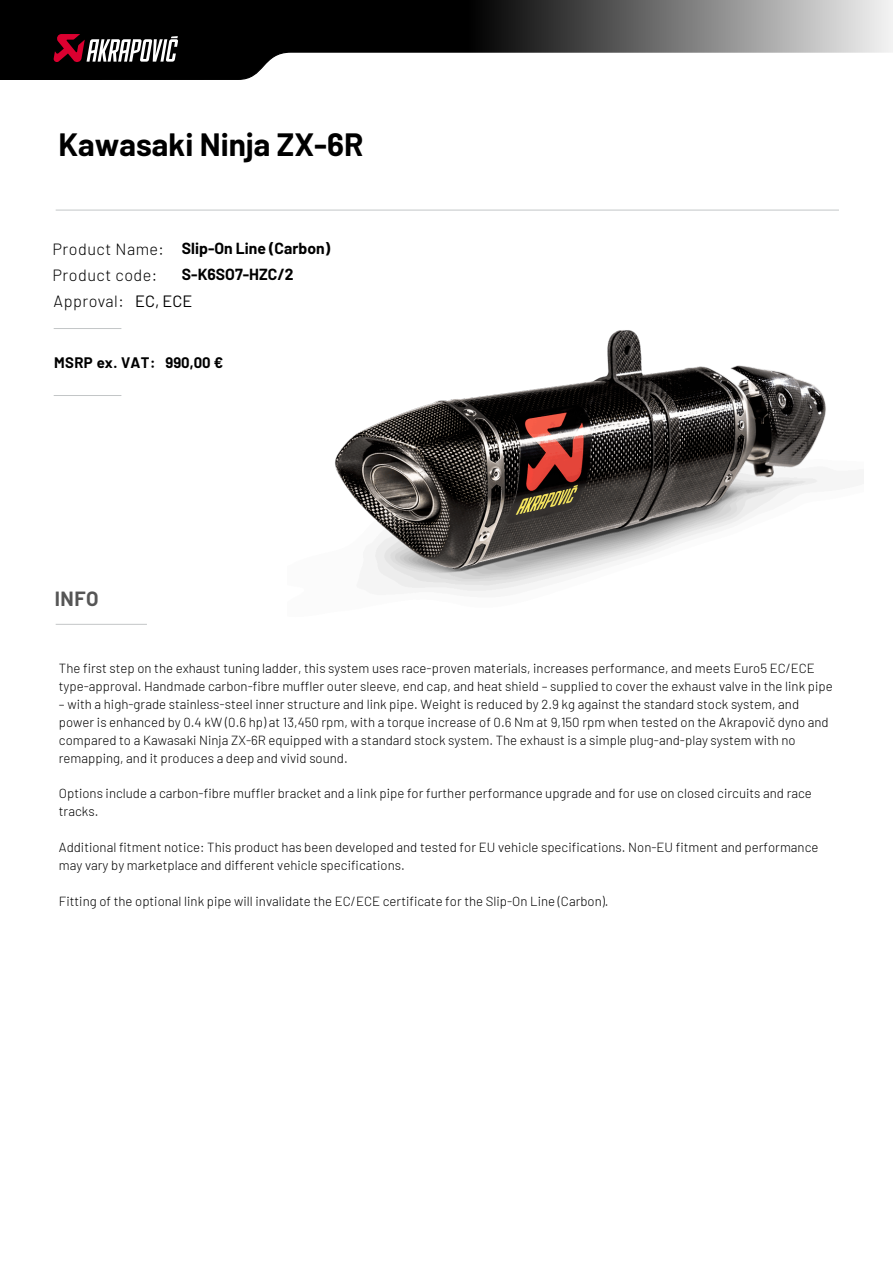
<style>
.page{position:relative;width:893px;height:1263px;background:#fff}
.page>*{position:absolute;margin:0;border:0;box-sizing:border-box;transform-origin:0 0}
.t1{font:700 31.5px "Barlow";color:#000}
.t2{font:700 20.1px "Barlow";color:#565656}
.t3{font:16.35px "Barlow";color:#000}
.t4{font:300 16.2px "Barlow";letter-spacing:.03em;color:#000}
.t5{font:700 15.75px/26.4px "Barlow";color:#000}
.t6{font:700 14.85px "Barlow";letter-spacing:.03em;color:#000}
.t7{font:700 14.85px "Barlow";color:#000}
.t8{font:300 13.2px/18px "Barlow";color:#000}
</style>
<div class="page">
<img style="left:335px;top:330px;width:491px;height:261px">
<svg style="left:0;top:0;width:893px;height:80px"></svg>
<svg style="left:53px;top:34px;width:125px;height:29px"></svg>
<hr style="left:54px;top:328px;width:67px;height:1px;background:#c3c6c7">
<hr style="left:54px;top:395px;width:67px;height:1px;background:#c3c6c7">
<hr style="left:56px;top:624px;width:91px;height:1px;background:#c3c6c7">
<hr style="left:56px;top:210px;width:783px;height:1px;background:#c3c6c7">
<h1 class="t1" style="left:58px;top:125px;width:306px">Kawasaki Ninja ZX-6R</h1>
<p class="t5" style="left:182px;top:234px;width:150px">Slip-On Line (Carbon)<br>S-K6SO7-HZC/2</p>
<p class="t3" style="left:135px;top:291px;width:59px">EC, ECE</p>
<p class="t4" style="left:53px;top:237px;width:113px">Product Name:</p>
<p class="t4" style="left:53px;top:263px;width:106px">Product code:</p>
<p class="t4" style="left:54px;top:290px;width:72px">Approval:</p>
<p class="t6" style="left:54px;top:352px;width:103px">MSRP ex. VAT:</p>
<p class="t7" style="left:165px;top:353px;width:59px">990,00 €</p>
<h2 class="t2" style="left:55px;top:584px;width:45px">INFO</h2>
<p class="t8" style="left:59px;top:658px;width:775px">The first step on the exhaust tuning ladder, this system uses race-proven materials, increases performance, and meets Euro5 EC/ECE type-approval. Handmade carbon-fibre muffler outer sleeve, end cap, and heat shield – supplied to cover the exhaust valve in the link pipe</p>
<p class="t8" style="left:59px;top:694px;width:771px">– with a high-grade stainless-steel inner structure and link pipe. Weight is reduced by 2.9 kg against the standard stock system, and power is enhanced by 0.4 kW (0.6 hp) at 13,450 rpm, with a torque increase of 0.6 Nm at 9,150 rpm when tested on the Akrapovič dyno and compared to a Kawasaki Ninja ZX-6R equipped with a standard stock system. The exhaust is a simple plug-and-play system with no remapping, and it produces a deep and vivid sound.</p>
<p class="t8" style="left:59px;top:784px;width:754px">Options include a carbon-fibre muffler bracket and a link pipe for further performance upgrade and for use on closed circuits and race tracks.</p>
<p class="t8" style="left:59px;top:838px;width:761px">Additional fitment notice: This product has been developed and tested for EU vehicle specifications. Non-EU fitment and performance may vary by marketplace and different vehicle specifications.</p>
<p class="t8" style="left:59px;top:892px;width:551px">Fitting of the optional link pipe will invalidate the EC/ECE certificate for the Slip-On Line (Carbon).</p>
</div>
